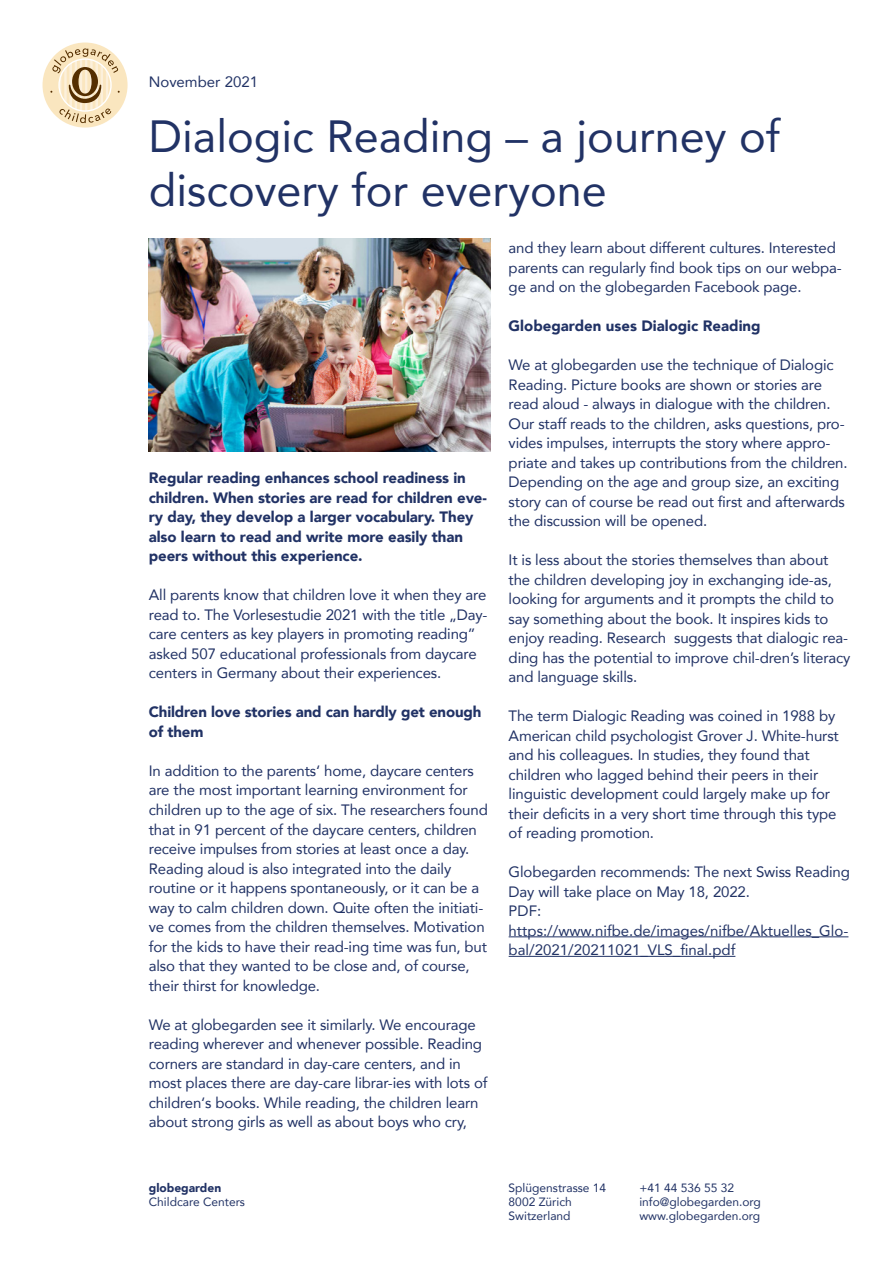
<style>
.page{position:relative;width:893px;height:1263px;background:#fff}
.page>*{position:absolute;margin:0;border:0;box-sizing:border-box;transform-origin:0 0}
.t1{font:45px/54px "Avenir";color:#213265}
.Body_normal{font:15px/19.5px "Avenir";letter-spacing:-.01em;color:#213265}
.Body_Black{font:900 15px/19.5px "Avenir";letter-spacing:-.005em;color:#213265}
.t2{font:12px/14.4px "Avenir";color:#213265}
.t3{font:900 12px "Avenir";color:#213265}
</style>
<div class="page">
<div style="left:43px;top:43px;width:85px;height:85px;background:#fae6bf;border-radius:50%"></div>
<svg style="left:50px;top:48px;width:70px;height:75px"></svg>
<hr style="left:509px;top:936px;width:339px;height:1px;background:#213265">
<hr style="left:509px;top:956px;width:226px;height:1px;background:#213265">
<img style="left:149px;top:238px;width:342px;height:213px">
<p class="Body_normal" style="left:149px;top:71px;width:111px">November 2021</p>
<p class="t1" style="left:149px;top:108px;width:633px">Dialogic Reading – a journey of discovery for everyone</p>
<p class="Body_Black" style="left:149px;top:468px;width:340px">Regular reading enhances school readiness in children. When stories are read for children eve&shy;ry day, they develop a larger vocabulary. They also learn to read and write more easily than peers without this experience.</p>
<p class="Body_normal" style="left:149px;top:585px;width:340px">All parents know that children love it when they are read to. The Vorlesestudie 2021 with the title „Day&shy;care centers as key players in promoting reading” asked 507 educational professionals from daycare centers in Germany about their experiences.</p>
<p class="Body_Black" style="left:149px;top:702px;width:334px">Children love stories and can hardly get enough of them</p>
<p class="Body_normal" style="left:149px;top:761px;width:340px">In addition to the parents‘ home, daycare centers are the most important learning environment for children up to the age of six. The researchers found that in 91 percent of the daycare centers, children receive impulses from stories at least once a day.<br>Reading aloud is also integrated into the daily routine or it happens spontaneously, or it can be a way to calm children down. Quite often the initiati&shy;ve comes from the children themselves. Motivation for the kids to have their read-ing time was fun, but also that they wanted to be close and, of course, their thirst for knowledge.</p>
<p class="Body_normal" style="left:149px;top:1014px;width:340px">We at globegarden see it similarly. We encourage reading wherever and whenever possible. Reading corners are standard in day-care centers, and in most places there are day-care librar-ies with lots of children‘s books. While reading, the children learn about strong girls as well as about boys who cry,</p>
<p class="t3" style="left:149px;top:1177px;width:74px">globegarden</p>
<p class="t2" style="left:149px;top:1194px;width:98px">Childcare Centers</p>
<p class="Body_normal" style="left:509px;top:238px;width:335px">and they learn about different cultures. Interested parents can regularly find book tips on our webpa&shy;ge and on the globegarden Facebook page.</p>
<p class="Body_Black" style="left:509px;top:316px;width:253px">Globegarden uses Dialogic Reading</p>
<p class="Body_normal" style="left:509px;top:355px;width:340px">We at globegarden use the technique of Dialogic Reading. Picture books are shown or stories are read aloud - always in dialogue with the children.<br>Our staff reads to the children, asks questions, pro&shy;vides impulses, interrupts the story where appro&shy;priate and takes up contributions from the children.<br>Depending on the age and group size, an exciting story can of course be read out first and afterwards the discussion will be opened.</p>
<p class="Body_normal" style="left:509px;top:550px;width:343px">It is less about the stories themselves than about the children developing joy in exchanging ide-as, looking for arguments and it prompts the child to say something about the book. It inspires kids to enjoy reading. Research suggests that dialogic rea&shy;ding has the potential to improve chil-dren’s literacy and language skills.</p>
<p class="Body_normal" style="left:509px;top:706px;width:332px">The term Dialogic Reading was coined in 1988 by American child psychologist Grover J. White-hurst and his colleagues. In studies, they found that children who lagged behind their peers in their linguistic development could largely make up for their deficits in a very short time through this type of reading promotion.</p>
<p class="Body_normal" style="left:509px;top:862px;width:343px">Globegarden recommends: The next Swiss Reading<br>Day will take place on May 18, 2022.</p>
<p class="Body_normal" style="left:509px;top:901px;width:34px">PDF:</p>
<p class="Body_normal" style="left:509px;top:920px;width:341px">https://www.nifbe.de/images/nifbe/Aktuelles_Glo&shy;bal/2021/20211021_VLS_final.pdf</p>
<p class="t2" style="left:509px;top:1180px;width:99px">Splügenstrasse 14<br>8002 Zürich<br>Switzerland</p>
<p class="t2" style="left:639px;top:1180px;width:123px">+41 44 536 55 32 info@globegarden.org www.globegarden.org</p>
</div>
